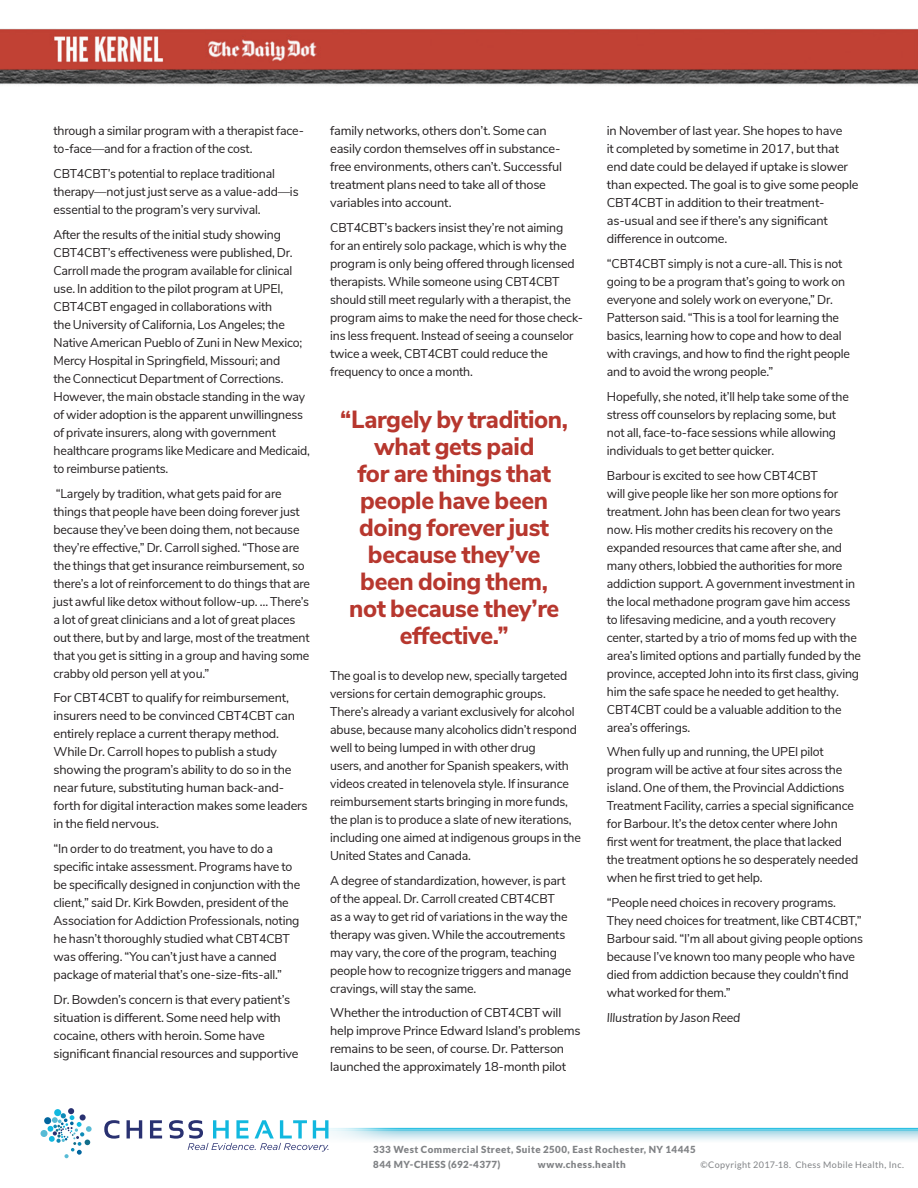
<style>
.page{position:relative;width:918px;height:1188px;background:#fff}
.page>*{position:absolute;margin:0;border:0;box-sizing:border-box;transform-origin:0 0}
.t1{font:800 24.75px/27px "Nunito Sans";letter-spacing:-.015em;color:#b7372e;text-align:center}
.t2{font:12.75px/18px "Nunito Sans";letter-spacing:-.015em;color:#231f20}
.t3{font:italic 12.75px "Nunito Sans";letter-spacing:-.015em;color:#231f20}
.t4{font:900 9.75px/14.5px "Lato";letter-spacing:.045em;color:#808285}
.t5{font:9px "Lato";letter-spacing:.045em;color:#808285}
</style>
<div class="page">
<svg style="left:410px;top:1131px;width:508px;height:10px;background:#d0e9f1"></svg>
<hr style="left:321px;top:1130px;width:597px;height:1px;background:#11b8df">
<hr style="left:321px;top:1128px;width:597px;height:1px;background:#11b8df">
<div style="left:0;top:1017px;width:410px;height:171px;background:#fff"></div>
<svg style="left:40px;top:1108px;width:309px;height:51px"></svg>
<img style="left:0;top:28px;width:918px;height:57px">
<p class="t2" style="left:53px;top:121px;width:252px">through a similar program with a therapist face&shy;to-face—and for a fraction of the cost.</p>
<p class="t2" style="left:53px;top:164px;width:247px">CBT4CBT’s potential to replace traditional therapy—not just just serve as a value-add—is essential to the program’s very survival.</p>
<p class="t2" style="left:53px;top:225px;width:258px">After the results of the initial study showing CBT4CBT’s effectiveness were published, Dr.<br>Carroll made the program available for clinical use. In addition to the pilot program at UPEI, CBT4CBT engaged in collaborations with<br>the University of California, Los Angeles; the Native American Pueblo of Zuni in New Mexico; Mercy Hospital in Springfield, Missouri; and<br>the Connecticut Department of Corrections.<br>However, the main obstacle standing in the way of wider adoption is the apparent unwillingness of private insurers, along with government healthcare programs like Medicare and Medicaid, to reimburse patients.</p>
<p class="t2" style="left:53px;top:483px;width:258px">“Largely by tradition, what gets paid for are things that people have been doing forever just because they’ve been doing them, not because they’re effective,” Dr. Carroll sighed. “Those are the things that get insurance reimbursement, so there’s a lot of reinforcement to do things that are just awful like detox without follow-up. … There’s a lot of great clinicians and a lot of great places out there, but by and large, most of the treatment that you get is sitting in a group and having some crabby old person yell at you.”</p>
<p class="t2" style="left:53px;top:688px;width:256px">For CBT4CBT to qualify for reimbursement, insurers need to be convinced CBT4CBT can entirely replace a current therapy method.<br>While Dr. Carroll hopes to publish a study showing the program’s ability to do so in the near future, substituting human back-and&shy;forth for digital interaction makes some leaders in the field nervous.</p>
<p class="t2" style="left:53px;top:839px;width:248px">“In order to do treatment, you have to do a specific intake assessment. Programs have to be specifically designed in conjunction with the client,” said Dr. Kirk Bowden, president of the Association for Addiction Professionals, noting he hasn’t thoroughly studied what CBT4CBT was offering. “You can’t just have a canned package of material that’s one-size-fits-all.”</p>
<p class="t2" style="left:53px;top:990px;width:247px">Dr. Bowden’s concern is that every patient’s situation is different. Some need help with cocaine, others with heroin. Some have significant financial resources and supportive</p>
<p class="t2" style="left:330px;top:121px;width:233px">family networks, others don’t. Some can easily cordon themselves off in substance&shy;free environments, others can’t. Successful treatment plans need to take all of those variables into account.</p>
<p class="t2" style="left:330px;top:218px;width:254px">CBT4CBT’s backers insist they’re not aiming<br>for an entirely solo package, which is why the program is only being offered through licensed therapists. While someone using CBT4CBT should still meet regularly with a therapist, the program aims to make the need for those check&shy;ins less frequent. Instead of seeing a counselor twice a week, CBT4CBT could reduce the frequency to once a month.</p>
<h1 class="t1" style="left:340px;top:404px;width:229px">“Largely by tradition, what gets paid<br>for are things that people have been doing forever just because they’ve been doing them, not because they’re effective.”</h1>
<p class="t2" style="left:330px;top:666px;width:252px">The goal is to develop new, specially targeted versions for certain demographic groups.<br>There’s already a variant exclusively for alcohol abuse, because many alcoholics didn’t respond well to being lumped in with other drug<br>users, and another for Spanish speakers, with videos created in telenovela style. If insurance reimbursement starts bringing in more funds, the plan is to produce a slate of new iterations, including one aimed at indigenous groups in the United States and Canada.</p>
<p class="t2" style="left:330px;top:870px;width:243px">A degree of standardization, however, is part of the appeal. Dr. Carroll created CBT4CBT<br>as a way to get rid of variations in the way the therapy was given. While the accoutrements may vary, the core of the program, teaching people how to recognize triggers and manage cravings, will stay the same.</p>
<p class="t2" style="left:330px;top:1003px;width:252px">Whether the introduction of CBT4CBT will help improve Prince Edward Island’s problems remains to be seen, of course. Dr. Patterson launched the approximately 18-month pilot</p>
<p class="t2" style="left:607px;top:121px;width:253px">in November of last year. She hopes to have<br>it completed by sometime in 2017, but that end date could be delayed if uptake is slower than expected. The goal is to give some people CBT4CBT in addition to their treatment&shy;as-usual and see if there’s any significant difference in outcome.</p>
<p class="t2" style="left:607px;top:254px;width:245px">“CBT4CBT simply is not a cure-all. This is not going to be a program that’s going to work on everyone and solely work on everyone,” Dr.<br>Patterson said. “This is a tool for learning the basics, learning how to cope and how to deal with cravings, and how to find the right people and to avoid the wrong people.”</p>
<p class="t2" style="left:607px;top:387px;width:244px">Hopefully, she noted, it’ll help take some of the stress off counselors by replacing some, but not all, face-to-face sessions while allowing individuals to get better quicker.</p>
<p class="t2" style="left:607px;top:465px;width:256px">Barbour is excited to see how CBT4CBT<br>will give people like her son more options for treatment. John has been clean for two years now. His mother credits his recovery on the expanded resources that came after she, and many others, lobbied the authorities for more addiction support. A government investment in the local methadone program gave him access to lifesaving medicine, and a youth recovery center, started by a trio of moms fed up with the area’s limited options and partially funded by the province, accepted John into its first class, giving him the safe space he needed to get healthy.<br>CBT4CBT could be a valuable addition to the area’s offerings.</p>
<p class="t2" style="left:607px;top:742px;width:253px">When fully up and running, the UPEI pilot program will be active at four sites across the island. One of them, the Provincial Addictions Treatment Facility, carries a special significance for Barbour. It’s the detox center where John first went for treatment, the place that lacked the treatment options he so desperately needed when he first tried to get help.</p>
<p class="t2" style="left:607px;top:893px;width:258px">“People need choices in recovery programs.<br>They need choices for treatment, like CBT4CBT,” Barbour said. “I’m all about giving people options because I’ve known too many people who have died from addiction because they couldn’t find what worked for them.”</p>
<p class="t3" style="left:607px;top:1008px;width:135px">Illustration by Jason Reed</p>
<p class="t4" style="left:373px;top:1142px;width:324px">333 West Commercial Street, Suite 2500, East Rochester, NY 14445<br>844 MY-CHESS (692-4377)</p>
<p class="t4" style="left:538px;top:1157px;width:90px">www.chess.health</p>
<p class="t5" style="left:700px;top:1160px;width:205px">©Copyright 2017-18. Chess Mobile Health, Inc.</p>
</div>
